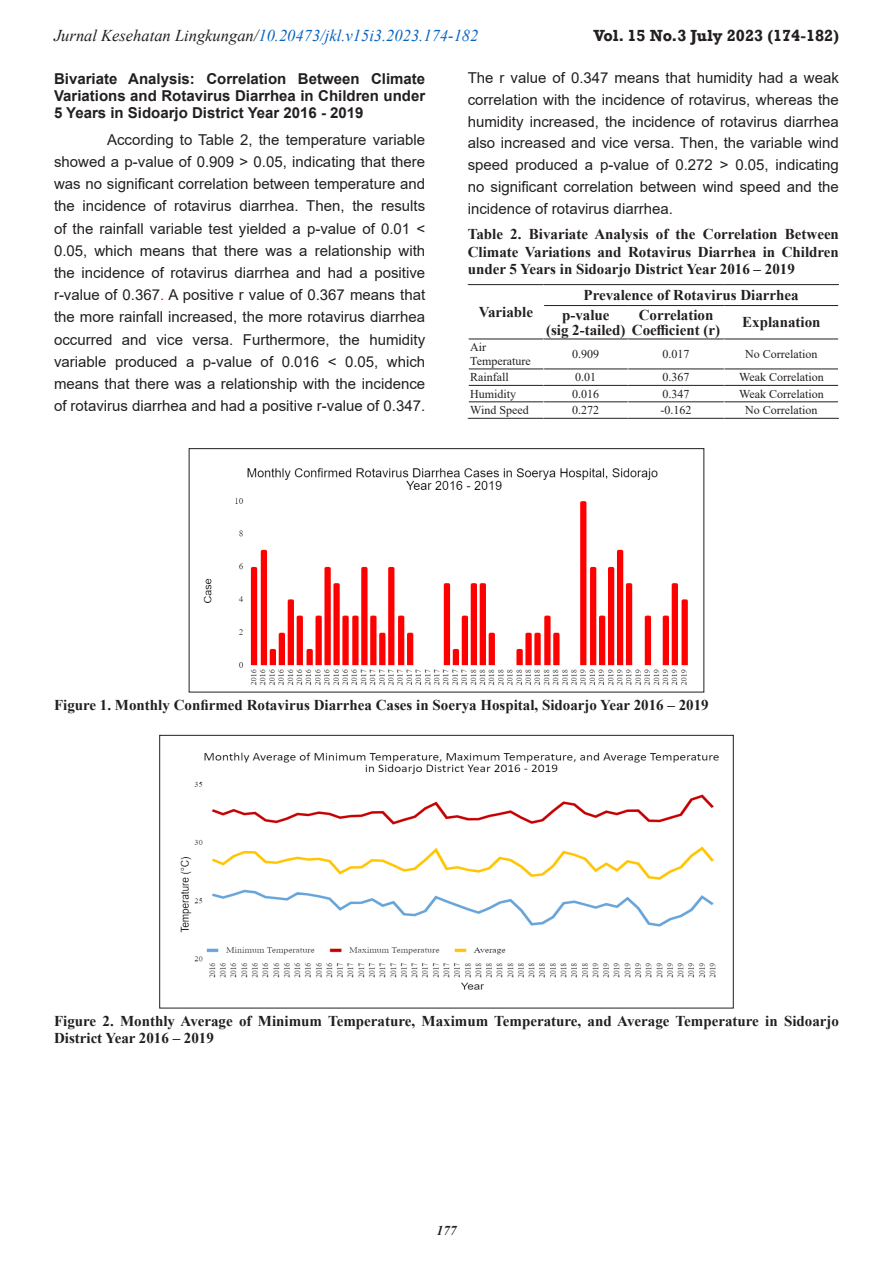
<style>
.page{position:relative;width:893px;height:1263px;background:#fff}
.page>*{position:absolute;margin:0;border:0;box-sizing:border-box;transform-origin:0 0}
.t1{font:italic 16.5px "Times New Roman";color:#0563c1}
.t2{font:700 16.5px "Rockwell";color:#231f20}
.isi_sub_1{font:15px/22.2px "Arial";color:#231f20;text-align:justify}
.judul_tabel{font:700 15px/17.2px "Times New Roman";color:#231f20;text-align:justify}
.sub_2{font:700 15px/17.2px "Arial";color:#231f20;text-align:justify}
.t3{font:italic 700 13.5px "Times New Roman";color:#231f20}
.t4{font:12px/13.5px "Times New Roman";color:#231f20}
.s1{color:#231f20}
.s2{color:#f00}
</style>
<div class="page">
<hr style="left:468px;top:284px;width:76px;height:1px;background:#231f20">
<hr style="left:544px;top:284px;width:84px;height:1px;background:#231f20">
<hr style="left:628px;top:284px;width:96px;height:1px;background:#231f20">
<hr style="left:724px;top:284px;width:115px;height:1px;background:#231f20">
<hr style="left:544px;top:305px;width:84px;height:1px;background:#231f20">
<hr style="left:628px;top:305px;width:96px;height:1px;background:#231f20">
<hr style="left:724px;top:305px;width:114px;height:1px;background:#231f20">
<hr style="left:468px;top:339px;width:76px;height:1px;background:#231f20">
<hr style="left:544px;top:339px;width:84px;height:1px;background:#231f20">
<hr style="left:628px;top:339px;width:96px;height:1px;background:#231f20">
<hr style="left:724px;top:339px;width:114px;height:1px;background:#231f20">
<hr style="left:468px;top:369px;width:76px;height:1px;background:#231f20">
<hr style="left:544px;top:369px;width:84px;height:1px;background:#231f20">
<hr style="left:628px;top:369px;width:96px;height:1px;background:#231f20">
<hr style="left:724px;top:369px;width:114px;height:1px;background:#231f20">
<hr style="left:468px;top:385px;width:76px;height:1px;background:#231f20">
<hr style="left:544px;top:385px;width:84px;height:1px;background:#231f20">
<hr style="left:628px;top:385px;width:96px;height:1px;background:#231f20">
<hr style="left:724px;top:385px;width:114px;height:1px;background:#231f20">
<hr style="left:468px;top:401px;width:76px;height:1px;background:#231f20">
<hr style="left:544px;top:401px;width:84px;height:1px;background:#231f20">
<hr style="left:628px;top:401px;width:96px;height:1px;background:#231f20">
<hr style="left:724px;top:401px;width:114px;height:1px;background:#231f20">
<hr style="left:468px;top:418px;width:76px;height:1px;background:#231f20">
<hr style="left:544px;top:418px;width:84px;height:1px;background:#231f20">
<hr style="left:628px;top:418px;width:96px;height:1px;background:#231f20">
<hr style="left:724px;top:418px;width:115px;height:1px;background:#231f20">
<hr style="left:468px;top:339px;width:1px;height:30px;background:#fff">
<hr style="left:543px;top:339px;width:1px;height:30px;background:#fff">
<hr style="left:628px;top:339px;width:1px;height:30px;background:#fff">
<hr style="left:724px;top:339px;width:1px;height:30px;background:#fff">
<img style="left:203px;top:468px;width:485px;height:218px">
<div style="left:189px;top:448px;width:515px;height:244px;border:1px solid #231f20"></div>
<img style="left:180px;top:752px;width:539px;height:238px">
<div style="left:159px;top:735px;width:575px;height:273px;border:1px solid #231f20"></div>
<p class="t1" style="left:54px;top:24px;width:426px"><span class="s1">Jurnal Kesehatan Lingkungan/</span>10.20473/jkl.v15i3.2023.174-182</p>
<p class="t2" style="left:593px;top:26px;width:247px">Vol. 15 No.3 July 2023 (174-182)</p>
<p class="sub_2" style="left:54px;top:70px;width:373px">Bivariate Analysis: Correlation Between Climate Variations and Rotavirus Diarrhea in Children under 5 Years in Sidoarjo District Year 2016 - 2019</p>
<p class="isi_sub_1" style="left:54px;top:128px;width:373px;text-indent:53px">According to Table 2, the temperature variable showed a p-value of 0.909 &gt; 0.05, indicating that there was no significant correlation between temperature and the incidence of rotavirus diarrhea. Then, the results of the rainfall variable test yielded a p-value of 0.01 &lt; 0.05, which means that there was a relationship with the incidence of rotavirus diarrhea and had a positive r-value of 0.367<span class="s2">.</span> A positive r value of 0.367 means that the more rainfall increased, the more rotavirus diarrhea occurred and vice versa. Furthermore, the humidity variable produced a p-value of 0.016 &lt; 0.05, which means that there was a relationship with the incidence of rotavirus diarrhea and had a positive r-value of 0.347.</p>
<p class="isi_sub_1" style="left:468px;top:67px;width:373px;line-height:21.8px">The r value of 0.347 means that humidity had a weak correlation with the incidence of rotavirus, whereas the humidity increased, the incidence of rotavirus diarrhea also increased and vice versa. Then, the variable wind speed produced a p-value of 0.272 &gt; 0.05, indicating no significant correlation between wind speed and the incidence of rotavirus diarrhea.</p>
<p class="judul_tabel" style="left:468px;top:225px;width:373px">Table 2. Bivariate Analysis of the Correlation Between Climate Variations and Rotavirus Diarrhea in Children under 5 Years in Sidoarjo District Year 2016 – 2019</p>
<p class="judul_tabel" style="left:479px;top:303px;width:56px">Variable</p>
<p class="judul_tabel" style="left:584px;top:286px;width:217px">Prevalence of Rotavirus Diarrhea</p>
<p class="judul_tabel" style="left:562px;top:306px;width:49px">p-value</p>
<p class="judul_tabel" style="left:546px;top:321px;width:176px">(sig 2-tailed) Coefficient (r)</p>
<p class="judul_tabel" style="left:639px;top:306px;width:76px">Correlation</p>
<p class="judul_tabel" style="left:742px;top:313px;width:80px">Explanation</p>
<p class="t4" style="left:470px;top:340px;width:62px">Air<br>Temperature</p>
<p class="t4" style="left:572px;top:347px;width:28px">0.909</p>
<p class="t4" style="left:663px;top:347px;width:28px">0.017</p>
<p class="t4" style="left:745px;top:347px;width:74px">No Correlation</p>
<p class="t4" style="left:470px;top:370px;width:40px">Rainfall</p>
<p class="t4" style="left:575px;top:370px;width:22px">0.01</p>
<p class="t4" style="left:663px;top:370px;width:28px">0.367</p>
<p class="t4" style="left:739px;top:370px;width:86px">Weak Correlation</p>
<p class="t4" style="left:470px;top:386px;width:48px">Humidity</p>
<p class="t4" style="left:572px;top:386px;width:28px">0.016</p>
<p class="t4" style="left:663px;top:386px;width:28px">0.347</p>
<p class="t4" style="left:739px;top:386px;width:86px">Weak Correlation</p>
<p class="t4" style="left:470px;top:403px;width:60px">Wind Speed</p>
<p class="t4" style="left:572px;top:403px;width:28px">0.272</p>
<p class="t4" style="left:661px;top:403px;width:32px">-0.162</p>
<p class="t4" style="left:745px;top:403px;width:74px">No Correlation</p>
<p class="judul_tabel" style="left:54px;top:696px;width:656px">Figure 1. Monthly Confirmed Rotavirus Diarrhea Cases in Soerya Hospital, Sidoarjo Year 2016 – 2019</p>
<p class="judul_tabel" style="left:54px;top:1012px;width:786px">Figure 2. Monthly Average of Minimum Temperature, Maximum Temperature, and Average Temperature in Sidoarjo<br>District Year 2016 – 2019</p>
<p class="t3" style="left:436px;top:1221px;width:22px">177</p>
</div>
